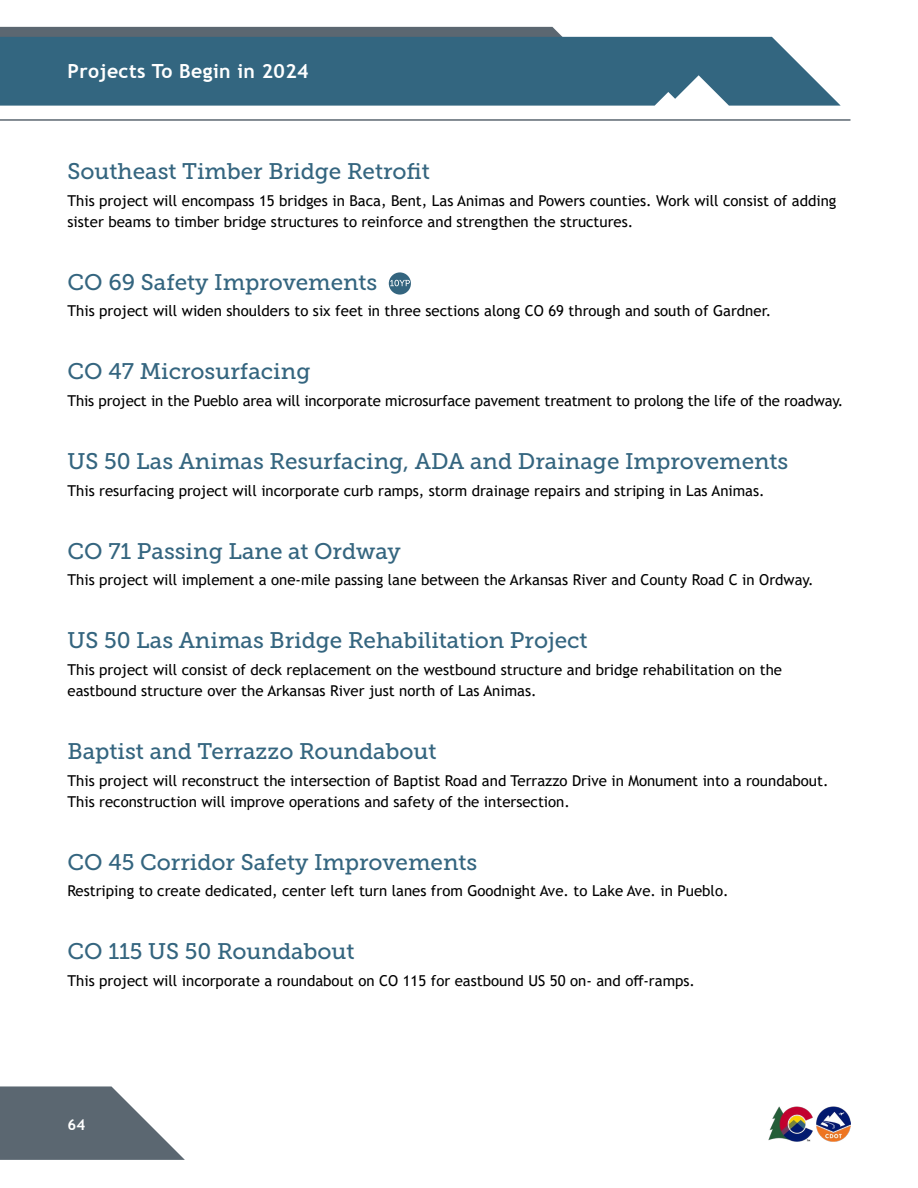
<style>
.page{position:relative;width:918px;height:1188px;background:#fff}
.page>*{position:absolute;margin:0;border:0;box-sizing:border-box;transform-origin:0 0}
.A_Header_4{font:22.5px "Museo Slab 500";color:#34657f}
.A_Header_2{font:700 19.5px "Trebuchet MS";letter-spacing:.02em;color:#fff}
.Body_1{font:15px/21px "Trebuchet MS";color:#000}
.t1{font:700 15px "Trebuchet MS";color:#fff}
</style>
<div class="page">
<svg style="left:0;top:27px;width:621px;height:10px;background:#6a767f"></svg>
<svg style="left:0;top:37px;width:841px;height:69px;background:#407088"></svg>
<hr style="left:0;top:119px;width:850px;height:2px;background:#5b6771">
<svg style="left:0;top:1086px;width:185px;height:74px"></svg>
<img style="left:768px;top:1106px;width:82px;height:35px">
<svg style="left:389px;top:272px;width:22px;height:23px"></svg>
<h1 class="A_Header_2" style="left:68px;top:59px;width:243px">Projects To Begin in 2024</h1>
<h3 class="A_Header_4" style="left:68px;top:159px;width:364px">Southeast Timber Bridge Retrofit</h3>
<p class="Body_1" style="left:68px;top:190px;width:770px">This project will encompass 15 bridges in Baca, Bent, Las Animas and Powers counties. Work will consist of adding sister beams to timber bridge structures to reinforce and strengthen the structures.</p>
<h3 class="A_Header_4" style="left:68px;top:269px;width:311px">CO 69 Safety Improvements</h3>
<p class="Body_1" style="left:68px;top:300px;width:705px">This project will widen shoulders to six feet in three sections along CO 69 through and south of Gardner.</p>
<h3 class="A_Header_4" style="left:68px;top:359px;width:244px">CO 47 Microsurfacing</h3>
<p class="Body_1" style="left:68px;top:390px;width:777px">This project in the Pueblo area will incorporate microsurface pavement treatment to prolong the life of the roadway.</p>
<h3 class="A_Header_4" style="left:68px;top:449px;width:722px">US 50 Las Animas Resurfacing, ADA and Drainage Improvements</h3>
<p class="Body_1" style="left:68px;top:480px;width:699px">This resurfacing project will incorporate curb ramps, storm drainage repairs and striping in Las Animas.</p>
<h3 class="A_Header_4" style="left:68px;top:538px;width:335px">CO 71 Passing Lane at Ordway</h3>
<p class="Body_1" style="left:68px;top:569px;width:748px">This project will implement a one-mile passing lane between the Arkansas River and County Road C in Ordway.</p>
<h3 class="A_Header_4" style="left:68px;top:628px;width:522px">US 50 Las Animas Bridge Rehabilitation Project</h3>
<p class="Body_1" style="left:68px;top:659px;width:716px">This project will consist of deck replacement on the westbound structure and bridge rehabilitation on the eastbound structure over the Arkansas River just north of Las Animas.</p>
<h3 class="A_Header_4" style="left:68px;top:739px;width:371px">Baptist and Terrazzo Roundabout</h3>
<p class="Body_1" style="left:68px;top:770px;width:763px">This project will reconstruct the intersection of Baptist Road and Terrazzo Drive in Monument into a roundabout.<br>This reconstruction will improve operations and safety of the intersection.</p>
<h3 class="A_Header_4" style="left:68px;top:849px;width:411px">CO 45 Corridor Safety Improvements</h3>
<p class="Body_1" style="left:68px;top:880px;width:663px">Restriping to create dedicated, center left turn lanes from Goodnight Ave. to Lake Ave. in Pueblo.</p>
<h3 class="A_Header_4" style="left:68px;top:939px;width:289px">CO 115 US 50 Roundabout</h3>
<p class="Body_1" style="left:68px;top:970px;width:629px">This project will incorporate a roundabout on CO 115 for eastbound US 50 on- and off-ramps.</p>
<p class="t1" style="left:68px;top:1115px;width:19px">64</p>
</div>
